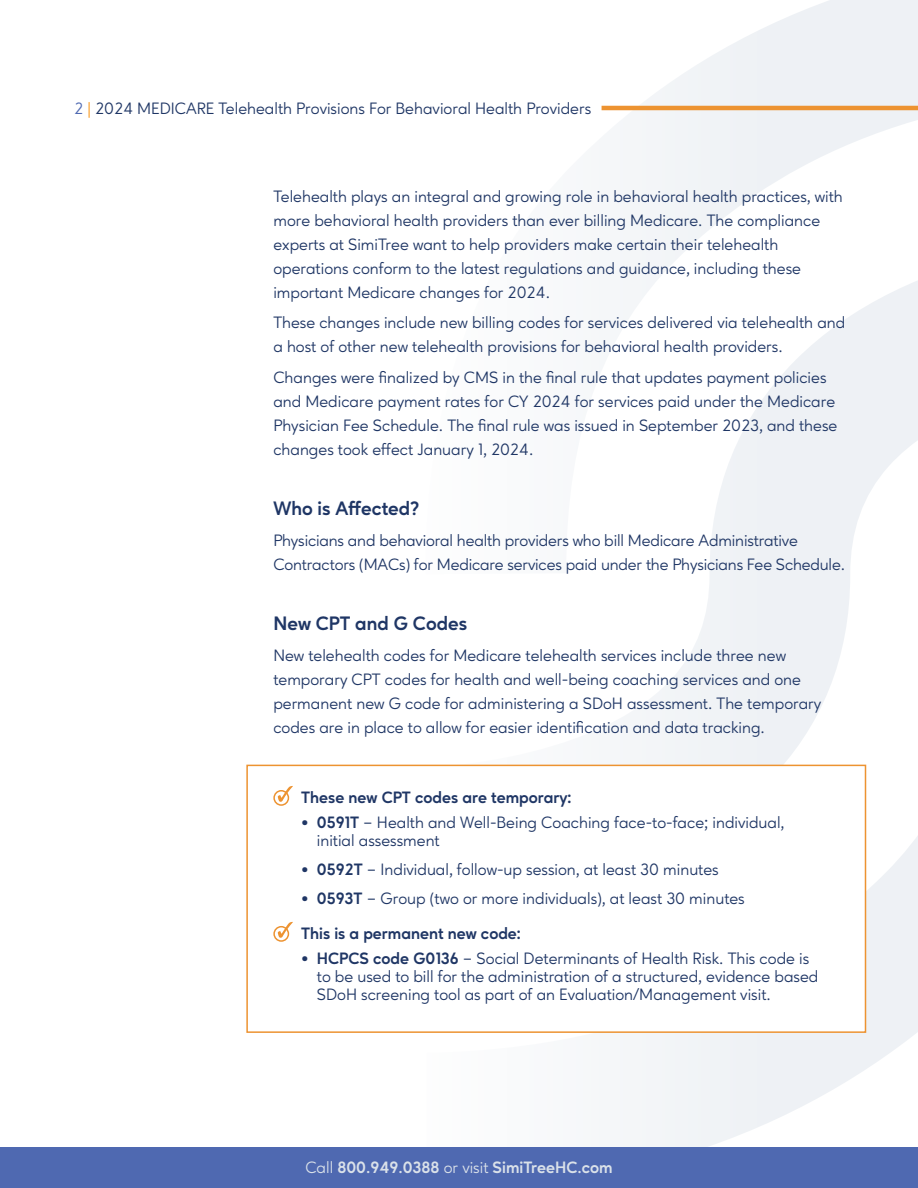
<style>
.page{position:relative;width:918px;height:1188px;background:#fff}
.page>*{position:absolute;margin:0;border:0;box-sizing:border-box;transform-origin:0 0}
.t1{font:700 19.5px "Ageo";color:#1f3665}
.t2{font:16.5px/24px "Ageo";color:#1f3665}
.t3{font:700 16.5px "Ageo";color:#dae1e9}
.t4{font:700 16.5px "Ageo";color:#1f3665}
.s1{color:#506ab2}
.s2{color:#f99c24}
.s3{font-weight:700}
.s4{font-weight:400}
</style>
<div class="page">
<svg style="left:427px;top:908px;width:491px;height:240px;fill:#f5f7f9"></svg>
<svg style="left:601px;top:0;width:317px;height:234px;fill:#f2f5f7"></svg>
<svg style="left:427px;top:234px;width:491px;height:674px"></svg>
<hr style="left:602px;top:106px;width:316px;height:4px;background:#ed9331">
<div style="left:246px;top:765px;width:620px;height:268px;background:#fff;border:2px solid #ed9331"></div>
<div style="left:273px;top:790px;width:16px;height:16px;border:2px solid #ed9331;border-radius:50%"></div>
<svg style="left:278px;top:786px;width:15px;height:16px"></svg>
<div style="left:273px;top:926px;width:16px;height:16px;border:2px solid #ed9331;border-radius:50%"></div>
<svg style="left:278px;top:922px;width:15px;height:16px"></svg>
<div style="left:0;top:1148px;width:918px;height:40px;background:#4f69b1"></div>
<p class="t2" style="left:74px;top:97px;width:518px"><span class="s1">2</span> <span class="s2">|</span> 2024 MEDICARE Telehealth Provisions For Behavioral Health Providers</p>
<p class="t2" style="left:273px;top:184px;width:571px">Telehealth plays an integral and growing role in behavioral health practices, with more behavioral health providers than ever billing Medicare. The compliance experts at SimiTree want to help providers make certain their telehealth operations conform to the latest regulations and guidance, including these important Medicare changes for 2024.</p>
<p class="t2" style="left:273px;top:311px;width:573px">These changes include new billing codes for services delivered via telehealth and a host of other new telehealth provisions for behavioral health providers.</p>
<p class="t2" style="left:273px;top:365px;width:566px">Changes were finalized by CMS in the final rule that updates payment policies and Medicare payment rates for CY 2024 for services paid under the Medicare Physician Fee Schedule. The final rule was issued in September 2023, and these changes took effect January 1, 2024.</p>
<p class="t1" style="left:273px;top:497px;width:147px">Who is Affected?</p>
<p class="t2" style="left:273px;top:528px;width:573px">Physicians and behavioral health providers who bill Medicare Administrative<br>Contractors (MACs) for Medicare services paid under the Physicians Fee Schedule.</p>
<p class="t1" style="left:273px;top:612px;width:195px">New CPT and G Codes</p>
<p class="t2" style="left:273px;top:643px;width:550px">New telehealth codes for Medicare telehealth services include three new temporary CPT codes for health and well-being coaching services and one permanent new G code for administering a SDoH assessment. The temporary codes are in place to allow for easier identification and data tracking.</p>
<p class="t4" style="left:301px;top:788px;width:272px">These new CPT codes are temporary:</p>
<p class="t2" style="left:317px;top:813px;width:469px;line-height:18px;text-indent:-15px"><span class="s3">• 0591T</span> – Health and Well-Being Coaching face-to-face; individual, initial assessment</p>
<p class="t2" style="left:302px;top:857px;width:418px"><span class="s3">• 0592T</span> – Individual, follow-up session, at least 30 minutes</p>
<p class="t2" style="left:301px;top:881px;width:445px;line-height:35.1px"><span class="s3">• 0593T</span> – Group (two or more individuals), at least 30 minutes<br><span class="s3">This is a permanent new code:</span></p>
<p class="t2" style="left:317px;top:949px;width:503px;line-height:18px;text-indent:-15px"><span class="s3">• HCPCS code G0136</span> – Social Determinants of Health Risk. This code is to be used to bill for the administration of a structured, evidence based<br>SDoH screening tool as part of an Evaluation/Management visit.</p>
<p class="t3" style="left:305px;top:1158px;width:309px"><span class="s4">Call</span> 800.949.0388 <span class="s4">or visit</span> SimiTreeHC.com</p>
</div>
